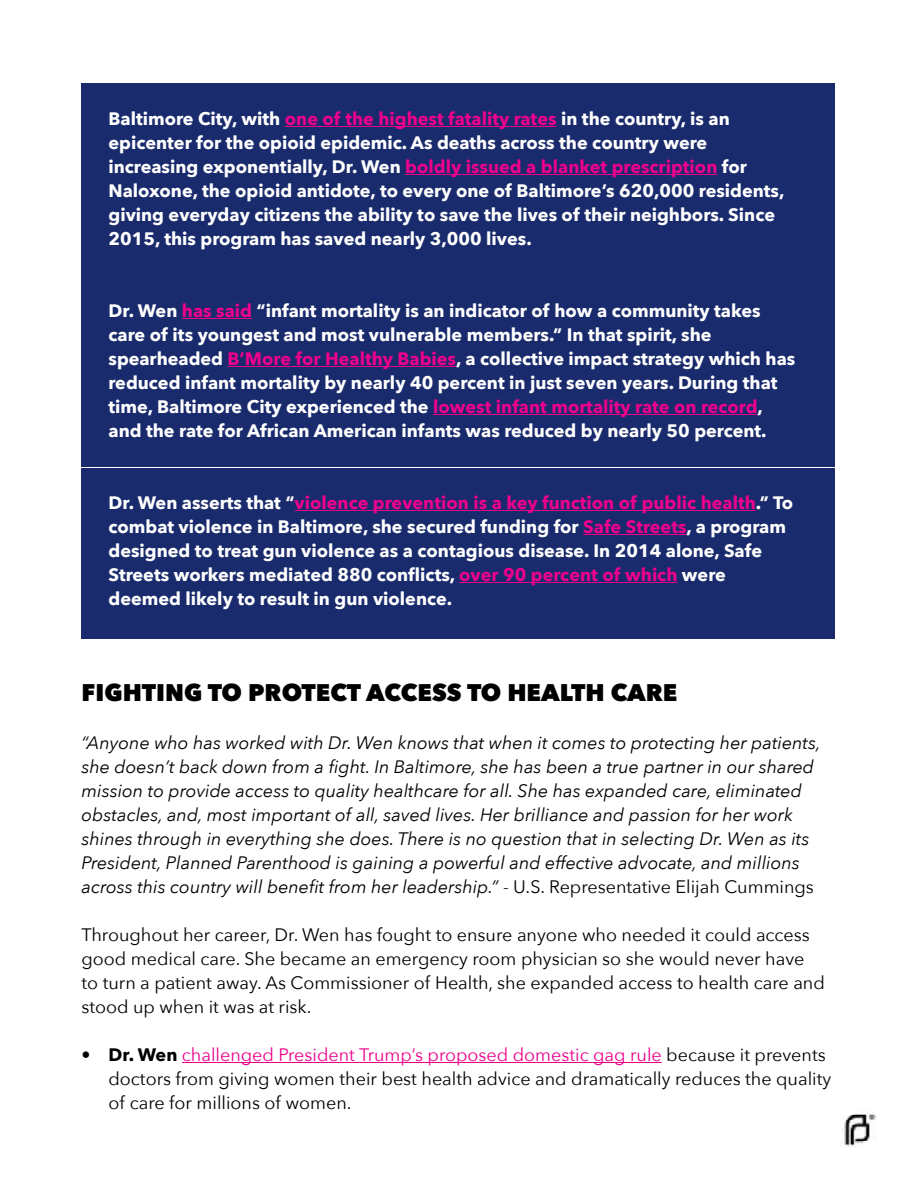
<style>
.page{position:relative;width:918px;height:1188px;background:#fff}
.page>*{position:absolute;margin:0;border:0;box-sizing:border-box;transform-origin:0 0}
.t1{font:800 24px "Avenir Next";color:#000}
.t2{font:700 18px/24px "Avenir Next";color:#fff}
.t3{font:italic 18px/24px "Avenir Next";color:#000}
.t4{font:18px/24px "Avenir Next";color:#000}
.s1{color:#ec008c}
.s2{font-style:normal}
.s3{font-weight:700}
</style>
<div class="page">
<img style="left:842px;top:1113px;width:35px;height:34px">
<div style="left:82px;top:469px;width:753px;height:170px;background:#192b6c"></div>
<div style="left:82px;top:276px;width:753px;height:191px;background:#192b6c"></div>
<div style="left:82px;top:83px;width:753px;height:191px;background:#192b6c"></div>
<hr style="left:285px;top:126px;width:272px;height:1px;background:#ec008c">
<hr style="left:405px;top:174px;width:312px;height:1px;background:#ec008c">
<hr style="left:182px;top:318px;width:70px;height:1px;background:#ec008c">
<hr style="left:228px;top:366px;width:228px;height:1px;background:#ec008c">
<hr style="left:433px;top:414px;width:325px;height:1px;background:#ec008c">
<hr style="left:295px;top:510px;width:461px;height:1px;background:#ec008c">
<hr style="left:583px;top:534px;width:104px;height:1px;background:#ec008c">
<hr style="left:459px;top:582px;width:218px;height:1px;background:#ec008c">
<hr style="left:182px;top:1062px;width:480px;height:1px;background:#ec008c">
<p class="t2" style="left:109px;top:107px;width:678px">Baltimore City, with <span class="s1">one of the highest fatality rates</span> in the country, is an epicenter for the opioid epidemic. As deaths across the country were increasing exponentially, Dr. Wen <span class="s1">boldly issued a blanket prescription</span> for Naloxone, the opioid antidote, to every one of Baltimore’s 620,000 residents, giving everyday citizens the ability to save the lives of their neighbors. Since 2015, this program has saved nearly 3,000 lives.</p>
<p class="t2" style="left:109px;top:299px;width:688px">Dr. Wen <span class="s1">has said</span> “infant mortality is an indicator of how a community takes care of its youngest and most vulnerable members.” In that spirit, she spearheaded <span class="s1">B’More for Healthy Babies</span>, a collective impact strategy which has reduced infant mortality by nearly 40 percent in just seven years. During that time, Baltimore City experienced the <span class="s1">lowest infant mortality rate on record</span>, and the rate for African American infants was reduced by nearly 50 percent.</p>
<p class="t2" style="left:109px;top:490px;width:686px">Dr. Wen asserts that “<span class="s1">violence prevention is a key function of public health</span>.” To combat violence in Baltimore, she secured funding for <span class="s1">Safe Streets</span>, a program designed to treat gun violence as a contagious disease. In 2014 alone, Safe Streets workers mediated 880 conflicts, <span class="s1">over 90 percent of which</span> were deemed likely to result in gun violence.</p>
<h1 class="t1" style="left:82px;top:678px;width:597px">FIGHTING TO PROTECT ACCESS TO HEALTH CARE</h1>
<p class="t3" style="left:82px;top:730px;width:741px">“Anyone who has worked with Dr. Wen knows that when it comes to protecting her patients, she doesn’t back down from a fight. In Baltimore, she has been a true partner in our shared mission to provide access to quality healthcare for all. She has expanded care, eliminated obstacles, and, most important of all, saved lives. Her brilliance and passion for her work shines through in everything she does. There is no question that in selecting Dr. Wen as its President, Planned Parenthood is gaining a powerful and effective advocate, and millions across this country will benefit from her leadership.” <span class="s2">- U.S. Representative Elijah Cummings</span></p>
<p class="t4" style="left:82px;top:922px;width:745px">Throughout her career, Dr. Wen has fought to ensure anyone who needed it could access good medical care. She became an emergency room physician so she would never have to turn a patient away. As Commissioner of Health, she expanded access to health care and stood up when it was at risk.</p>
<p class="t4" style="left:109px;top:1042px;width:724px;text-indent:-27px"><span class="s3">• Dr. Wen</span> <span class="s1">challenged President Trump’s proposed domestic gag rule</span> because it prevents doctors from giving women their best health advice and dramatically reduces the quality of care for millions of women.</p>
</div>
